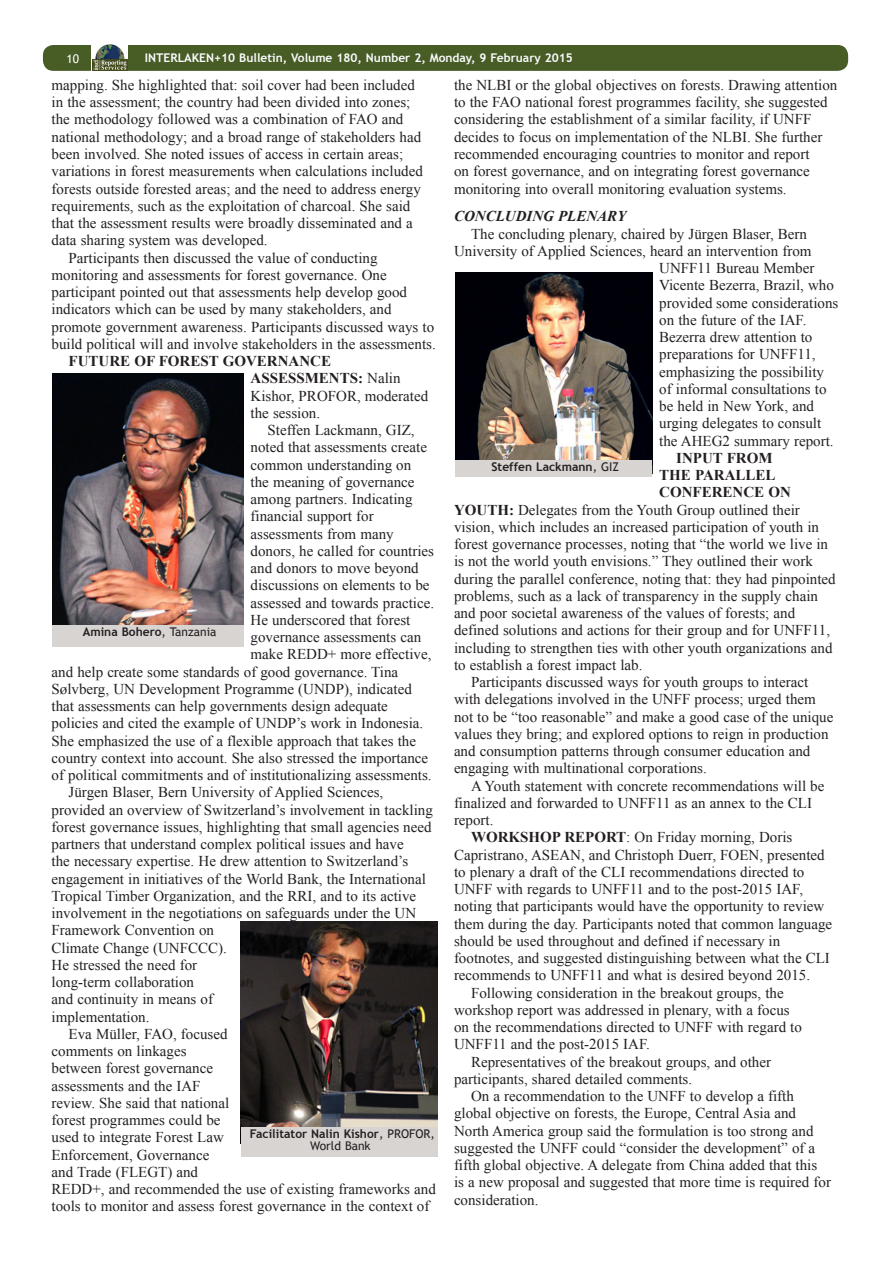
<style>
.page{position:relative;width:893px;height:1263px;background:#fff}
.page>*{position:absolute;margin:0;border:0;box-sizing:border-box;transform-origin:0 0}
.ENB_-_Body{font:15px/17.2px "Times New Roman";color:#231f20}
.ENB_-_Body-2{font:700 15px "Times New Roman";color:#231f20}
.ENB_-_Headline_3{font:italic 700 15px "Times New Roman";color:#231f20}
.Image_caption{font:700 12px/12px "Trebuchet MS";color:#231f20;text-align:center}
.t1{font:700 12px "Trebuchet MS";color:#fbfdfe}
.t2{font:12px "Trebuchet MS";color:#fff}
.s1{font-weight:700}
.s2{font-weight:400}
</style>
<div class="page">
<div style="left:43px;top:45px;width:805px;height:26px;background:#485c26;border-radius:10px"></div>
<svg style="left:91px;top:45px;width:37px;height:26px"></svg>
<img style="left:92px;top:44px;width:35px;height:27px">
<img style="left:53px;top:374px;width:191px;height:252px">
<div style="left:53px;top:626px;width:191px;height:21px;background:#d7d4d2"></div>
<img style="left:241px;top:921px;width:196px;height:206px">
<div style="left:241px;top:1127px;width:196px;height:29px;background:#d7d4d2"></div>
<img style="left:455px;top:272px;width:197px;height:188px">
<div style="left:455px;top:460px;width:197px;height:16px;background:#d7d4d2"></div>
<p class="t2" style="left:67px;top:51px;width:14px">10</p>
<p class="t1" style="left:145px;top:50px;width:430px">INTERLAKEN+10 Bulletin, Volume 180, Number 2, Monday, 9 February 2015</p>
<p class="ENB_-_Body" style="left:52px;top:76px;width:373px">mapping. She highlighted that: soil cover had been included in the assessment; the country had been divided into zones; the methodology followed was a combination of FAO and national methodology; and a broad range of stakeholders had been involved. She noted issues of access in certain areas; variations in forest measurements when calculations included forests outside forested areas; and the need to address energy requirements, such as the exploitation of charcoal. She said that the assessment results were broadly disseminated and a data sharing system was developed.</p>
<p class="ENB_-_Body" style="left:52px;top:249px;width:386px;text-indent:17px">Participants then discussed the value of conducting monitoring and assessments for forest governance. One participant pointed out that assessments help develop good indicators which can be used by many stakeholders, and promote government awareness. Participants discussed ways to build political will and involve stakeholders in the assessments.</p>
<p class="ENB_-_Body" style="left:251px;top:352px;width:179px;text-indent:-182px"><span class="s1">FUTURE OF FOREST GOVERNANCE<br>ASSESSMENTS:</span> Nalin<br>Kishor, PROFOR, moderated the session.</p>
<p class="ENB_-_Body" style="left:268px;top:421px;width:149px">Steffen Lackmann, GIZ,</p>
<p class="ENB_-_Body" style="left:251px;top:438px;width:178px">noted that assessments create</p>
<p class="ENB_-_Body" style="left:251px;top:456px;width:162px">common understanding on</p>
<p class="ENB_-_Body" style="left:251px;top:473px;width:165px">the meaning of governance</p>
<p class="ENB_-_Body" style="left:251px;top:490px;width:163px">among partners. Indicating</p>
<p class="ENB_-_Body" style="left:251px;top:507px;width:125px">financial support for</p>
<p class="ENB_-_Body" style="left:251px;top:525px;width:145px">assessments from many</p>
<p class="ENB_-_Body" style="left:251px;top:542px;width:185px">donors, he called for countries</p>
<p class="ENB_-_Body" style="left:251px;top:559px;width:170px">and donors to move beyond</p>
<p class="ENB_-_Body" style="left:251px;top:576px;width:180px">discussions on elements to be</p>
<p class="ENB_-_Body" style="left:251px;top:594px;width:185px">assessed and towards practice.</p>
<p class="ENB_-_Body" style="left:251px;top:611px;width:161px">He underscored that forest</p>
<p class="ENB_-_Body" style="left:251px;top:628px;width:172px">governance assessments can</p>
<p class="ENB_-_Body" style="left:251px;top:645px;width:182px">make REDD+ more effective,</p>
<p class="ENB_-_Body" style="left:52px;top:663px;width:348px">and help create some standards of good governance. Tina</p>
<p class="ENB_-_Body" style="left:52px;top:680px;width:362px">Sølvberg, UN Development Programme (UNDP), indicated</p>
<p class="ENB_-_Body" style="left:52px;top:697px;width:338px">that assessments can help governments design adequate</p>
<p class="ENB_-_Body" style="left:52px;top:714px;width:373px">policies and cited the example of UNDP’s work in Indonesia.</p>
<p class="ENB_-_Body" style="left:52px;top:732px;width:366px">She emphasized the use of a flexible approach that takes the</p>
<p class="ENB_-_Body" style="left:52px;top:749px;width:378px">country context into account. She also stressed the importance</p>
<p class="ENB_-_Body" style="left:52px;top:766px;width:382px">of political commitments and of institutionalizing assessments.</p>
<p class="ENB_-_Body" style="left:52px;top:783px;width:383px;text-indent:17px">Jürgen Blaser, Bern University of Applied Sciences, provided an overview of Switzerland’s involvement in tackling forest governance issues, highlighting that small agencies need partners that understand complex political issues and have<br>the necessary expertise. He drew attention to Switzerland’s engagement in initiatives of the World Bank, the International Tropical Timber Organization, and the RRI, and to its active involvement in the negotiations on safeguards under the UN Framework Convention on<br>Climate Change (UNFCCC).<br>He stressed the need for<br>long-term collaboration<br>and continuity in means of<br>implementation.</p>
<p class="ENB_-_Body" style="left:52px;top:1025px;width:386px;text-indent:17px">Eva Müller, FAO, focused<br>comments on linkages<br>between forest governance<br>assessments and the IAF<br>review. She said that national<br>forest programmes could be<br>used to integrate Forest Law<br>Enforcement, Governance<br>and Trade (FLEGT) and<br>REDD+, and recommended the use of existing frameworks and tools to monitor and assess forest governance in the context of</p>
<p class="ENB_-_Body" style="left:454px;top:76px;width:385px">the NLBI or the global objectives on forests. Drawing attention to the FAO national forest programmes facility, she suggested considering the establishment of a similar facility, if UNFF decides to focus on implementation of the NLBI. She further recommended encouraging countries to monitor and report<br>on forest governance, and on integrating forest governance monitoring into overall monitoring evaluation systems.</p>
<p class="ENB_-_Headline_3" style="left:454px;top:206px;width:174px">CONCLUDING PLENARY</p>
<p class="ENB_-_Body" style="left:471px;top:225px;width:338px">The concluding plenary, chaired by Jürgen Blaser, Bern</p>
<p class="ENB_-_Body" style="left:454px;top:242px;width:359px">University of Applied Sciences, heard an intervention from</p>
<p class="ENB_-_Body" style="left:659px;top:259px;width:157px">UNFF11 Bureau Member</p>
<p class="ENB_-_Body" style="left:659px;top:276px;width:176px">Vicente Bezerra, Brazil, who</p>
<p class="ENB_-_Body" style="left:659px;top:294px;width:181px">provided some considerations</p>
<p class="ENB_-_Body" style="left:659px;top:311px;width:149px">on the future of the IAF.</p>
<p class="ENB_-_Body" style="left:659px;top:328px;width:155px">Bezerra drew attention to</p>
<p class="ENB_-_Body" style="left:659px;top:345px;width:158px">preparations for UNFF11,</p>
<p class="ENB_-_Body" style="left:659px;top:363px;width:166px">emphasizing the possibility</p>
<p class="ENB_-_Body" style="left:659px;top:380px;width:169px">of informal consultations to</p>
<p class="ENB_-_Body" style="left:659px;top:397px;width:156px">be held in New York, and</p>
<p class="ENB_-_Body" style="left:659px;top:414px;width:164px">urging delegates to consult</p>
<p class="ENB_-_Body" style="left:659px;top:432px;width:176px">the AHEG2 summary report.</p>
<p class="ENB_-_Body-2" style="left:676px;top:447px;width:98px">INPUT FROM</p>
<p class="ENB_-_Body-2" style="left:659px;top:465px;width:118px">THE PARALLEL</p>
<p class="ENB_-_Body-2" style="left:659px;top:482px;width:133px">CONFERENCE ON</p>
<p class="ENB_-_Body" style="left:454px;top:501px;width:347px"><span class="s1">YOUTH:</span> Delegates from the Youth Group outlined their</p>
<p class="ENB_-_Body" style="left:454px;top:518px;width:367px">vision, which includes an increased participation of youth in</p>
<p class="ENB_-_Body" style="left:454px;top:535px;width:376px">forest governance processes, noting that “the world we live in</p>
<p class="ENB_-_Body" style="left:454px;top:552px;width:360px">is not the world youth envisions.” They outlined their work</p>
<p class="ENB_-_Body" style="left:454px;top:570px;width:383px">during the parallel conference, noting that: they had pinpointed</p>
<p class="ENB_-_Body" style="left:454px;top:587px;width:366px">problems, such as a lack of transparency in the supply chain</p>
<p class="ENB_-_Body" style="left:454px;top:604px;width:343px">and poor societal awareness of the values of forests; and</p>
<p class="ENB_-_Body" style="left:454px;top:621px;width:378px">defined solutions and actions for their group and for UNFF11,</p>
<p class="ENB_-_Body" style="left:454px;top:639px;width:380px">including to strengthen ties with other youth organizations and</p>
<p class="ENB_-_Body" style="left:454px;top:656px;width:190px">to establish a forest impact lab.</p>
<p class="ENB_-_Body" style="left:454px;top:673px;width:381px;text-indent:17px">Participants discussed ways for youth groups to interact with delegations involved in the UNFF process; urged them not to be “too reasonable” and make a good case of the unique values they bring; and explored options to reign in production and consumption patterns through consumer education and engaging with multinational corporations.</p>
<p class="ENB_-_Body" style="left:454px;top:777px;width:372px;text-indent:17px">A Youth statement with concrete recommendations will be finalized and forwarded to UNFF11 as an annex to the CLI report.</p>
<p class="ENB_-_Body" style="left:454px;top:828px;width:380px;text-indent:17px"><span class="s1">WORKSHOP REPORT</span>: On Friday morning, Doris Capristrano, ASEAN, and Christoph Duerr, FOEN, presented to plenary a draft of the CLI recommendations directed to UNFF with regards to UNFF11 and to the post-2015 IAF, noting that participants would have the opportunity to review them during the day. Participants noted that common language should be used throughout and defined if necessary in footnotes, and suggested distinguishing between what the CLI recommends to UNFF11 and what is desired beyond 2015.</p>
<p class="ENB_-_Body" style="left:454px;top:984px;width:349px;text-indent:17px">Following consideration in the breakout groups, the workshop report was addressed in plenary, with a focus on the recommendations directed to UNFF with regard to UNFF11 and the post-2015 IAF.</p>
<p class="ENB_-_Body" style="left:454px;top:1053px;width:319px;text-indent:17px">Representatives of the breakout groups, and other participants, shared detailed comments.</p>
<p class="ENB_-_Body" style="left:454px;top:1087px;width:378px;text-indent:17px">On a recommendation to the UNFF to develop a fifth global objective on forests, the Europe, Central Asia and North America group said the formulation is too strong and suggested the UNFF could “consider the development” of a fifth global objective. A delegate from China added that this is a new proposal and suggested that more time is required for consideration.</p>
<p class="Image_caption" style="left:491px;top:461px;width:129px">Steffen Lackmann<span class="s2">, GIZ</span></p>
<p class="Image_caption" style="left:83px;top:626px;width:135px">Amina Bohero<span class="s2">, Tanzania</span></p>
<p class="Image_caption" style="left:250px;top:1127px;width:187px">Facilitator Nalin Kishor<span class="s2">, PROFOR,<br>World Bank</span></p>
</div>
